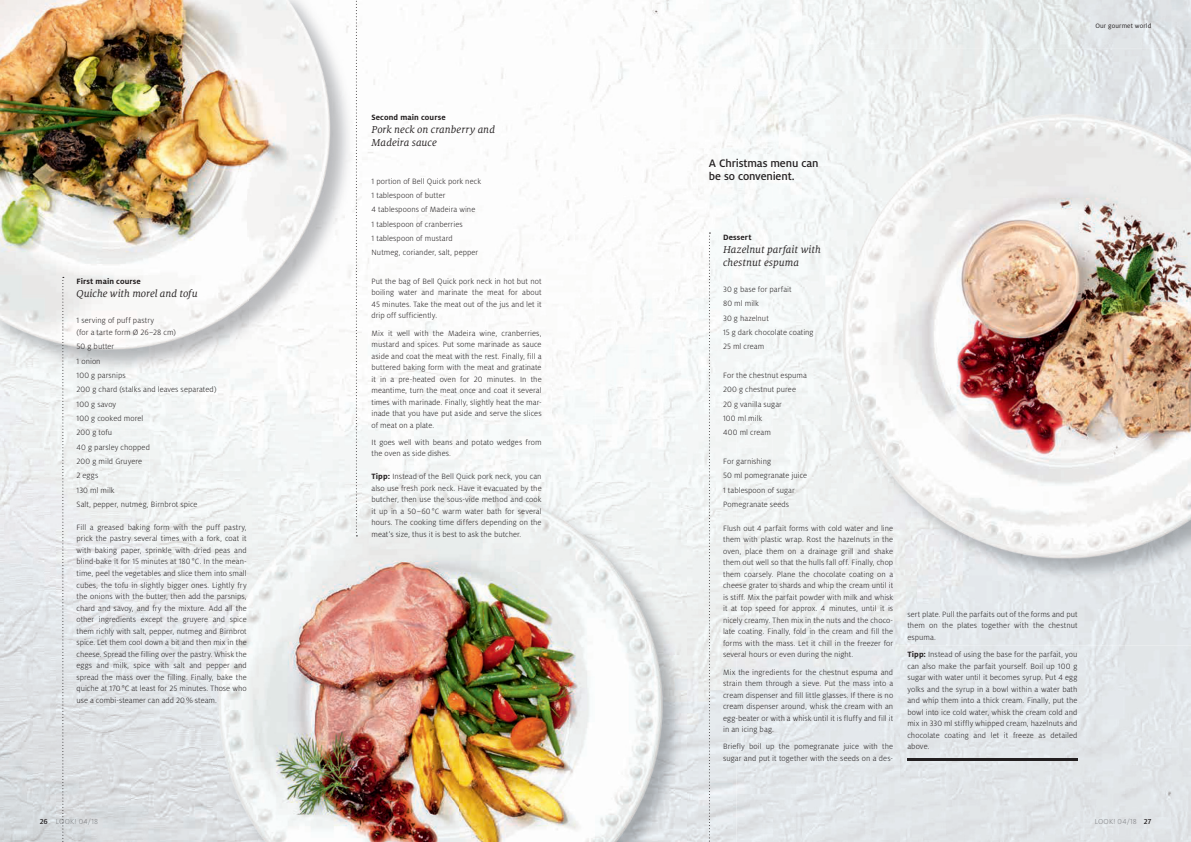
<style>
.page{position:relative;width:1191px;height:842px;background:#fff}
.page>*{position:absolute;margin:0;border:0;box-sizing:border-box;transform-origin:0 0}
.t1{font:500 12px/12.5px "Milo Pro";letter-spacing:-.01em;color:#231f20}
.t2{font:italic 11px/13px "Milo Serif Pro";color:#231f20}
.t3{font:300 8.5px/11.5px "Milo Pro";letter-spacing:.01em;color:#231f20}
.t4{font:700 8.5px "Milo Pro";letter-spacing:.015em;color:#231f20}
.t5{font:300 8px "Milo Pro";letter-spacing:.025em;color:#808285}
.t6{font:7px "Milo Pro";letter-spacing:.02em;color:#231f20}
.s1{font-weight:500;color:#231f20}
.s2{font-weight:700}
</style>
<div class="page">
<img style="left:0;top:0;width:1191px;height:842px">
<img style="left:350px;top:0;width:69px;height:423px">
<img style="left:0;top:373px;width:350px;height:57px">
<img style="left:0;top:0;width:354px;height:373px">
<img style="left:149px;top:423px;width:446px;height:69px">
<img style="left:149px;top:492px;width:69px;height:350px">
<div style="left:149px;top:423px;width:270px;height:7px;background:#f4f7f7"></div>
<img style="left:218px;top:482px;width:377px;height:360px">
<svg style="left:356px;top:0;width:1px;height:536px"></svg>
<svg style="left:62px;top:277px;width:2px;height:565px"></svg>
<img style="left:595px;top:423px;width:141px;height:419px">
<img style="left:772px;top:48px;width:419px;height:70px">
<img style="left:772px;top:118px;width:70px;height:527px">
<img style="left:842px;top:582px;width:349px;height:63px">
<img style="left:842px;top:113px;width:349px;height:469px">
<hr style="left:907px;top:758px;width:170px;height:2px;background:#231f20">
<svg style="left:709px;top:233px;width:1px;height:609px"></svg>
<p class="t4" style="left:77px;top:276px;width:66px">First main course</p>
<p class="t2" style="left:77px;top:287px;width:123px">Quiche with morel and tofu</p>
<p class="t3" style="left:77px;top:315px;width:101px">1 serving of puff pastry<br>(for a tarte form Ø 26–28 cm)</p>
<p class="t3" style="left:77px;top:340px;width:142px;line-height:14.3px">50 g butter<br>1 onion<br>100 g parsnips<br>200 g chard (stalks and leaves separated)<br>100 g savoy<br>100 g cooked morel<br>200 g tofu<br>40 g parsley chopped<br>200 g mild Gruyere<br>2 eggs<br>130 ml milk<br>Salt, pepper, nutmeg, Birnbrot spice</p>
<p class="t3" style="left:77px;top:522px;width:172px;text-align:justify">Fill a greased baking form with the puff pastry, prick the pastry several times with a fork, coat it with baking paper, sprinkle with dried peas and blind-bake it for 15 minutes at 180°C. In the mean&shy;time, peel the vegetables and slice them into small cubes, the tofu in slightly bigger ones. Lightly fry the onions with the butter, then add the parsnips, chard and savoy, and fry the mixture. Add all the other ingredients except the gruyere and spice them richly with salt, pepper, nutmeg and Birnbrot spice. Let them cool down a bit and then mix in the cheese. Spread the filling over the pastry. Whisk the eggs and milk, spice with salt and pepper and spread the mass over the filling. Finally, bake the quiche at 170°C at least for 25 minutes. Those who use a combi-steamer can add 20% steam.</p>
<p class="t5" style="left:40px;top:817px;width:60px"><span class="s1">26</span> LOOK! 04/18</p>
<p class="t4" style="left:371px;top:112px;width:76px">Second main course</p>
<p class="t2" style="left:371px;top:123px;width:125px">Pork neck on cranberry and<br>Madeira sauce</p>
<p class="t3" style="left:371px;top:174px;width:111px;line-height:14.3px">1 portion of Bell Quick pork neck<br>1 tablespoon of butter<br>4 tablespoons of Madeira wine<br>1 tablespoon of cranberries<br>1 tablespoon of mustard<br>Nutmeg, coriander, salt, pepper</p>
<p class="t3" style="left:371px;top:275px;width:172px;text-align:justify">Put the bag of Bell Quick pork neck in hot but not boiling water and marinate the meat for about 45 minutes. Take the meat out of the jus and let it drip off sufficiently.</p>
<p class="t3" style="left:371px;top:327px;width:172px;text-align:justify">Mix it well with the Madeira wine, cranberries, mustard and spices. Put some marinade as sauce aside and coat the meat with the rest. Finally, fill a buttered baking form with the meat and gratinate it in a pre-heated oven for 20 minutes. In the meantime, turn the meat once and coat it several times with marinade. Finally, slightly heat the mar&shy;inade that you have put aside and serve the slices of meat on a plate.</p>
<p class="t3" style="left:371px;top:436px;width:172px">It goes well with beans and potato wedges from the oven as side dishes.</p>
<p class="t3" style="left:371px;top:471px;width:172px;text-align:justify"><span class="s2">Tipp:</span> Instead of the Bell Quick pork neck, you can also use fresh pork neck. Have it evacuated by the butcher, then use the sous-vide method and cook it up in a 50–60°C warm water bath for several hours. The cooking time differs depending on the meat’s size, thus it is best to ask the butcher.</p>
<p class="t6" style="left:1095px;top:22px;width:57px">Our gourmet world</p>
<h1 class="t1" style="left:709px;top:157px;width:111px">A Christmas menu can be so convenient.</h1>
<p class="t4" style="left:723px;top:232px;width:30px">Dessert</p>
<p class="t2" style="left:723px;top:243px;width:99px">Hazelnut parfait with chestnut espuma</p>
<p class="t3" style="left:723px;top:282px;width:92px;line-height:14.3px">30 g base for parfait<br>80 ml milk<br>30 g hazelnut<br>15 g dark chocolate coating<br>25 ml cream</p>
<p class="t3" style="left:723px;top:368px;width:85px;line-height:14.3px">For the chestnut espuma<br>200 g chestnut puree<br>20 g vanilla sugar<br>100 ml milk<br>400 ml cream</p>
<p class="t3" style="left:723px;top:454px;width:86px;line-height:14.3px">For garnishing<br>50 ml pomegranate juice<br>1 tablespoon of sugar<br>Pomegranate seeds</p>
<p class="t3" style="left:723px;top:522px;width:172px;text-align:justify">Flush out 4 parfait forms with cold water and line them with plastic wrap. Rost the hazelnuts in the oven, place them on a drainage grill and shake them out well so that the hulls fall off. Finally, chop them coarsely. Plane the chocolate coating on a cheese grater to shards and whip the cream until it is stiff. Mix the parfait powder with milk and whisk it at top speed for approx. 4 minutes, until it is nicely creamy. Then mix in the nuts and the choco&shy;late coating. Finally, fold in the cream and fill the forms with the mass. Let it chill in the freezer for several hours or even during the night.</p>
<p class="t3" style="left:723px;top:666px;width:172px;text-align:justify">Mix the ingredients for the chestnut espuma and strain them through a sieve. Put the mass into a cream dispenser and fill little glasses. If there is no cream dispenser around, whisk the cream with an egg-beater or with a whisk until it is fluffy and fill it in an icing bag.</p>
<p class="t3" style="left:723px;top:741px;width:172px">Briefly boil up the pomegranate juice with the sugar and put it together with the seeds on a des-</p>
<p class="t3" style="left:907px;top:608px;width:172px;text-align:justify">sert plate. Pull the parfaits out of the forms and put them on the plates together with the chestnut espuma.</p>
<p class="t3" style="left:907px;top:649px;width:172px;text-align:justify"><span class="s2">Tipp:</span> Instead of using the base for the parfait, you can also make the parfait yourself. Boil up 100 g sugar with water until it becomes syrup. Put 4 egg yolks and the syrup in a bowl within a water bath and whip them into a thick cream. Finally, put the bowl into ice cold water, whisk the cream cold and mix in 330 ml stiffly whipped cream, hazelnuts and chocolate coating and let it freeze as detailed above.</p>
<p class="t5" style="left:1094px;top:817px;width:58px">LOOK! 04/18 <span class="s1">27</span></p>
</div>
